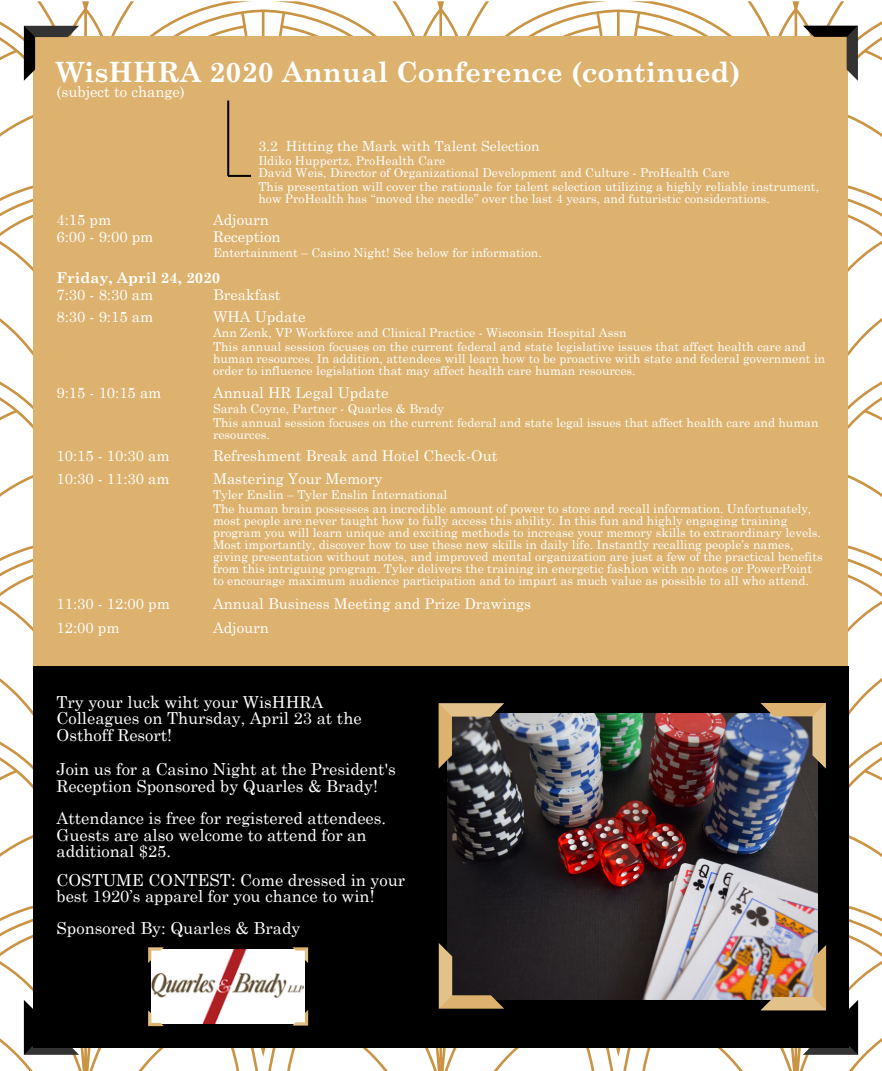
<style>
.page{position:relative;width:882px;height:1071px;background:#fff}
.page>*{position:absolute;margin:0;border:0;box-sizing:border-box;transform-origin:0 0}
.t1{font:700 28px "Century Schoolbook";color:#fff}
.t2{font:16.45px/16.4px "Century Schoolbook";color:#fff}
.t3{font:14.88px "Century Schoolbook";color:#fff}
.t4{font:700 14.88px "Century Schoolbook";color:#fff}
.t5{font:14px "Century Schoolbook";color:#fff}
.t6{font:12.25px/11.9px "Century Schoolbook";color:#fff}
</style>
<div class="page">
<svg style="left:629px;top:1px;width:215px;height:35px"></svg>
<svg style="left:848px;top:381px;width:34px;height:169px"></svg>
<svg style="left:274px;top:1px;width:333px;height:35px"></svg>
<svg style="left:444px;top:9px;width:348px;height:27px"></svg>
<svg style="left:848px;top:550px;width:34px;height:153px"></svg>
<svg style="left:623px;top:1048px;width:242px;height:23px"></svg>
<svg style="left:37px;top:1px;width:215px;height:35px"></svg>
<svg style="left:89px;top:9px;width:348px;height:27px"></svg>
<svg style="left:268px;top:1048px;width:346px;height:23px"></svg>
<svg style="left:0;top:381px;width:33px;height:169px"></svg>
<svg style="left:0;top:550px;width:33px;height:166px"></svg>
<svg style="left:17px;top:1048px;width:242px;height:23px"></svg>
<div style="left:33px;top:36px;width:815px;height:1009px;background:#ddb26e"></div>
<svg style="left:0;top:9px;width:82px;height:328px"></svg>
<svg style="left:800px;top:9px;width:82px;height:328px"></svg>
<svg style="left:0;top:741px;width:82px;height:316px"></svg>
<div style="left:33px;top:666px;width:816px;height:382px;background:#000"></div>
<img style="left:447px;top:714px;width:313px;height:285px">
<svg style="left:227px;top:101px;width:24px;height:76px"></svg>
<svg style="left:439px;top:703px;width:65px;height:66px;background:#7c705e"></svg>
<img style="left:760px;top:703px;width:122px;height:354px">
<svg style="left:439px;top:943px;width:65px;height:66px;background:#5c4d3b"></svg>
<img style="left:151px;top:950px;width:154px;height:73px">
<svg style="left:292px;top:947px;width:16px;height:16px"></svg>
<svg style="left:148px;top:947px;width:16px;height:16px"></svg>
<svg style="left:292px;top:1010px;width:16px;height:16px"></svg>
<svg style="left:148px;top:1010px;width:16px;height:16px"></svg>
<h1 class="t1" style="left:57px;top:54px;width:685px">WisHHRA 2020 Annual Conference (continued)</h1>
<p class="t3" style="left:57px;top:83px;width:130px">(subject to change)</p>
<p class="t5" style="left:258px;top:137px;width:283px">3.2 Hitting the Mark with Talent Selection</p>
<p class="t6" style="left:258px;top:154px;width:473px">Ildiko Huppertz, ProHealth Care<br>David Weis, Director of Organizational Development and Culture - ProHealth Care</p>
<p class="t6" style="left:258px;top:181px;width:562px">This presentation will cover the rationale for talent selection utilizing a highly reliable instrument, how ProHealth has “moved the needle” over the last 4 years, and futuristic considerations.</p>
<p class="t3" style="left:57px;top:210px;width:56px">4:15 pm</p>
<p class="t3" style="left:213px;top:210px;width:57px">Adjourn</p>
<p class="t3" style="left:57px;top:228px;width:98px">6:00 - 9:00 pm</p>
<p class="t3" style="left:213px;top:228px;width:69px">Reception</p>
<p class="t6" style="left:213px;top:247px;width:330px">Entertainment – Casino Night! See below for information.</p>
<p class="t4" style="left:57px;top:268px;width:165px">Friday, April 24, 2020</p>
<p class="t3" style="left:57px;top:286px;width:98px">7:30 - 8:30 am</p>
<p class="t3" style="left:213px;top:286px;width:69px">Breakfast</p>
<p class="t3" style="left:57px;top:307px;width:98px">8:30 - 9:15 am</p>
<p class="t3" style="left:213px;top:307px;width:94px">WHA Update</p>
<p class="t6" style="left:213px;top:325px;width:594px;line-height:14.3px">Ann Zenk, VP Workforce and Clinical Practice - Wisconsin Hospital Assn<br>This annual session focuses on the current federal and state legislative issues that affect health care and</p>
<p class="t6" style="left:213px;top:353px;width:614px">human resources. In addition, attendees will learn how to be proactive with state and federal government in order to influence legislation that may affect health care human resources.</p>
<p class="t3" style="left:57px;top:383px;width:106px">9:15 - 10:15 am</p>
<p class="t3" style="left:213px;top:383px;width:177px">Annual HR Legal Update</p>
<p class="t6" style="left:213px;top:401px;width:607px;line-height:14.3px">Sarah Coyne, Partner - Quarles &amp; Brady<br>This annual session focuses on the current federal and state legal issues that affect health care and human</p>
<p class="t6" style="left:213px;top:429px;width:58px">resources.</p>
<p class="t3" style="left:57px;top:446px;width:115px">10:15 - 10:30 am</p>
<p class="t3" style="left:213px;top:446px;width:286px">Refreshment Break and Hotel Check-Out</p>
<p class="t3" style="left:57px;top:469px;width:115px">10:30 - 11:30 am</p>
<p class="t3" style="left:213px;top:469px;width:171px">Mastering Your Memory</p>
<p class="t6" style="left:213px;top:487px;width:600px;line-height:14.3px">Tyler Enslin – Tyler Enslin International<br>The human brain possesses an incredible amount of power to store and recall information. Unfortunately,</p>
<p class="t6" style="left:213px;top:515px;width:611px">most people are never taught how to fully access this ability. In this fun and highly engaging training program you will learn unique and exciting methods to increase your memory skills to extraordinary levels.<br>Most importantly, discover how to use these new skills in daily life. Instantly recalling people’s names, giving presentation without notes, and improved mental organization are just a few of the practical benefits from this intriguing program. Tyler delivers the training in energetic fashion with no notes or PowerPoint to encourage maximum audience participation and to impart as much value as possible to all who attend.</p>
<p class="t3" style="left:57px;top:594px;width:115px">11:30 - 12:00 pm</p>
<p class="t3" style="left:213px;top:594px;width:319px">Annual Business Meeting and Prize Drawings</p>
<p class="t3" style="left:57px;top:618px;width:65px">12:00 pm</p>
<p class="t3" style="left:213px;top:618px;width:57px">Adjourn</p>
<h2 class="t2" style="left:57px;top:693px;width:307px">Try your luck wiht your WisHHRA<br>Colleagues on Thursday, April 23 at the<br>Osthoff Resort!</h2>
<h2 class="t2" style="left:57px;top:761px;width:341px">Join us for a Casino Night at the President's<br>Reception Sponsored by Quarles &amp; Brady!</h2>
<h2 class="t2" style="left:57px;top:810px;width:331px">Attendance is free for registered attendees.<br>Guests are also welcome to attend for an additional $25.</h2>
<h2 class="t2" style="left:57px;top:871px;width:350px">COSTUME CONTEST: Come dressed in your best 1920’s apparel for you chance to win!</h2>
<h2 class="t2" style="left:57px;top:919px;width:245px">Sponsored By: Quarles &amp; Brady</h2>
</div>
